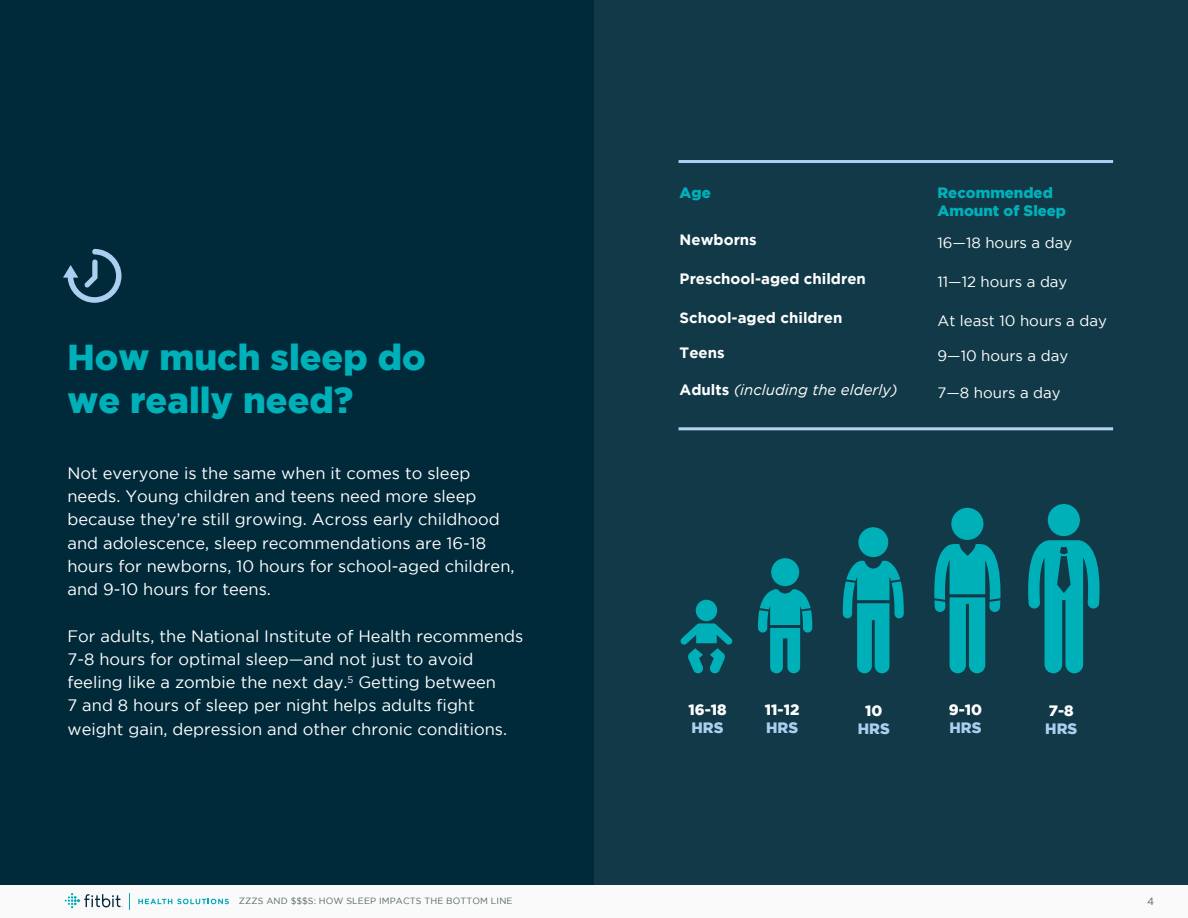
<style>
.page{position:relative;width:1188px;height:918px;background:#fff}
.page>*{position:absolute;margin:0;border:0;box-sizing:border-box;transform-origin:0 0}
.t1{font:900 36px/43.2px "Gotham";color:#00b0b9}
.t2{font:16.5px/23.2px "Gotham";color:#fff}
.t3{font:15px "Gotham";color:#fff}
.t4{font:700 15px "Gotham";color:#fff}
.t5{font:italic 15px "Gotham";color:#fff}
.t6{font:900 15px/18px "Gotham";color:#00b0b9}
.t7{font:900 15px "Gotham";color:#fff}
.t8{font:900 15px "Gotham";color:#abcff0}
.t9{font:10.5px "Gotham";color:#576569}
.t10{font:9px "Gotham";letter-spacing:.015em;color:#576569}
.s1{font-weight:700;font-style:normal}
</style>
<div class="page">
<div style="left:0;top:884px;width:1188px;height:34px;background:#fafafa"></div>
<svg style="left:138px;top:899px;width:91px;height:5px"></svg>
<svg style="left:65px;top:893px;width:58px;height:15px"></svg>
<div style="left:594px;top:0;width:594px;height:884px;background:#123948"></div>
<div style="left:0;top:0;width:594px;height:884px;background:#002a3a"></div>
<svg style="left:758px;top:558px;width:54px;height:115px"></svg>
<svg style="left:843px;top:527px;width:61px;height:146px"></svg>
<svg style="left:1028px;top:540px;width:72px;height:133px"></svg>
<div style="left:1048px;top:504px;width:32px;height:32px;background:#00b0b9;border-radius:50%"></div>
<svg style="left:934px;top:508px;width:66px;height:165px"></svg>
<div style="left:696px;top:600px;width:21px;height:21px;background:#00b0b9;border-radius:50%"></div>
<svg style="left:680px;top:623px;width:53px;height:50px"></svg>
<hr style="left:680px;top:160px;width:432px;height:3px;background:#abcff0">
<hr style="left:680px;top:427px;width:432px;height:3px;background:#b3d3f1">
<svg style="left:63px;top:249px;width:59px;height:54px"></svg>
<h1 class="t1" style="left:68px;top:334px;width:360px">How much sleep do we really need?</h1>
<p class="t2" style="left:68px;top:461px;width:449px">Not everyone is the same when it comes to sleep needs. Young children and teens need more sleep because they’re still growing. Across early childhood and adolescence, sleep recommendations are 16-18 hours for newborns, 10 hours for school-aged children, and 9-10 hours for teens.</p>
<p class="t2" style="left:68px;top:624px;width:457px">For adults, the National Institute of Health recommends 7-8 hours for optimal sleep—and not just to avoid feeling like a zombie the next day.<sup>5</sup> Getting between<br>7 and 8 hours of sleep per night helps adults fight weight gain, depression and other chronic conditions.</p>
<p class="t6" style="left:680px;top:184px;width:33px">Age</p>
<p class="t4" style="left:680px;top:231px;width:79px">Newborns</p>
<p class="t4" style="left:680px;top:270px;width:188px">Preschool-aged children</p>
<p class="t4" style="left:680px;top:309px;width:164px">School-aged children</p>
<p class="t4" style="left:680px;top:344px;width:46px">Teens</p>
<p class="t5" style="left:680px;top:382px;width:219px"><span class="s1">Adults</span> (including the elderly)</p>
<p class="t6" style="left:938px;top:184px;width:130px">Recommended<br>Amount of Sleep</p>
<p class="t3" style="left:938px;top:235px;width:136px">16—18 hours a day</p>
<p class="t3" style="left:938px;top:274px;width:131px">11—12 hours a day</p>
<p class="t3" style="left:938px;top:313px;width:171px">At least 10 hours a day</p>
<p class="t3" style="left:938px;top:347px;width:132px">9—10 hours a day</p>
<p class="t3" style="left:938px;top:385px;width:125px">7—8 hours a day</p>
<p class="t7" style="left:688px;top:701px;width:40px">16-18</p>
<p class="t8" style="left:692px;top:719px;width:33px">HRS</p>
<p class="t7" style="left:765px;top:701px;width:36px">11-12</p>
<p class="t8" style="left:766px;top:719px;width:33px">HRS</p>
<p class="t7" style="left:865px;top:702px;width:19px">10</p>
<p class="t8" style="left:858px;top:720px;width:33px">HRS</p>
<p class="t7" style="left:949px;top:701px;width:35px">9-10</p>
<p class="t8" style="left:950px;top:719px;width:33px">HRS</p>
<p class="t7" style="left:1049px;top:702px;width:26px">7-8</p>
<p class="t8" style="left:1045px;top:720px;width:33px">HRS</p>
<p class="t10" style="left:239px;top:896px;width:275px">ZZZS AND $$$S: HOW SLEEP IMPACTS THE BOTTOM LINE</p>
<p class="t9" style="left:1147px;top:895px;width:9px">4</p>
</div>
